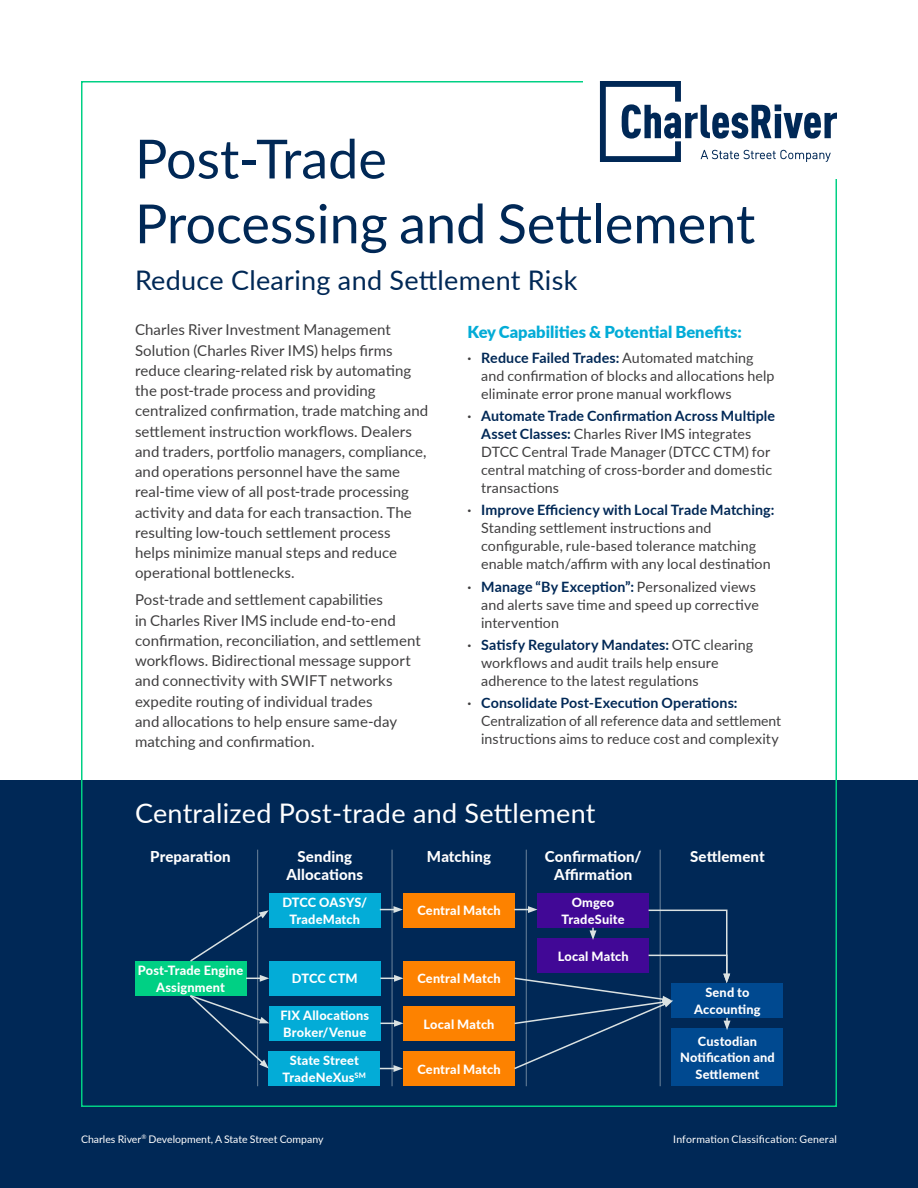
<style>
.page{position:relative;width:918px;height:1188px;background:#fff}
.page>*{position:absolute;margin:0;border:0;box-sizing:border-box;transform-origin:0 0}
.Headline{font:54px/64.8px "Lato";color:#002856}
.Stat_Headline{font:27px "Lato";letter-spacing:.01em;color:#fff}
.Stat_Headline-2{font:27px "Lato";letter-spacing:.01em;color:#002856}
.t1{font:900 16.5px "Lato";color:#03acd7}
.Body_Copy{font:15px/20.2px "Lato";letter-spacing:.005em;color:#3f3e3f}
.t2{font:800 15px/18px "Lato";letter-spacing:.01em;color:#fff;text-align:center}
.t3{font:14.25px/18px "Lato";letter-spacing:.005em;color:#3f3e3f}
.t4{font:800 12.75px/16.5px "Lato";letter-spacing:.015em;color:#fff;text-align:center}
.t5{font:800 12.75px "Lato";letter-spacing:-.005em;color:#fff}
.t6{font:10.5px "Lato";color:#fff}
.t7{font:10.5px "Lato";letter-spacing:.02em;color:#fff}
.s1{font-weight:700}
.s2{font-weight:700;color:#002856}
</style>
<div class="page">
<div style="left:0;top:780px;width:918px;height:408px;background:#002856"></div>
<hr style="left:257px;top:850px;width:1px;height:236px;background:#dbe2e2">
<hr style="left:392px;top:850px;width:1px;height:236px;background:#dbe2e2">
<hr style="left:526px;top:850px;width:1px;height:236px;background:#dbe2e2">
<hr style="left:660px;top:850px;width:1px;height:236px;background:#dbe2e2">
<div style="left:135px;top:961px;width:111px;height:35px;background:#00d084"></div>
<div style="left:269px;top:893px;width:111px;height:35px;background:#03acd7"></div>
<div style="left:403px;top:961px;width:112px;height:35px;background:#fd8200"></div>
<div style="left:403px;top:893px;width:112px;height:35px;background:#fd8200"></div>
<div style="left:403px;top:1051px;width:112px;height:35px;background:#fd8200"></div>
<div style="left:537px;top:893px;width:112px;height:35px;background:#410896"></div>
<div style="left:269px;top:1006px;width:111px;height:35px;background:#03acd7"></div>
<div style="left:403px;top:1006px;width:112px;height:35px;background:#fd8200"></div>
<div style="left:672px;top:983px;width:111px;height:35px;background:#004990"></div>
<div style="left:672px;top:1028px;width:111px;height:58px;background:#004990"></div>
<div style="left:269px;top:961px;width:111px;height:35px;background:#03acd7"></div>
<svg style="left:190px;top:910px;width:79px;height:53px"></svg>
<svg style="left:246px;top:975px;width:23px;height:7px"></svg>
<svg style="left:380px;top:975px;width:24px;height:7px"></svg>
<svg style="left:380px;top:1020px;width:24px;height:7px"></svg>
<div style="left:269px;top:1051px;width:111px;height:35px;background:#03acd7"></div>
<svg style="left:380px;top:1065px;width:23px;height:7px"></svg>
<svg style="left:190px;top:994px;width:79px;height:75px"></svg>
<svg style="left:380px;top:906px;width:23px;height:7px"></svg>
<svg style="left:514px;top:906px;width:216px;height:164px"></svg>
<svg style="left:600px;top:81px;width:237px;height:81px"></svg>
<p class="Headline" style="left:135px;top:124px;width:622px">Post-Trade<br>Processing and Settlement</p>
<p class="Stat_Headline-2" style="left:135px;top:261px;width:444px">Reduce Clearing and Settlement Risk</p>
<p class="Body_Copy" style="left:135px;top:319px;width:295px">Charles River Investment Management Solution (Charles River IMS) helps firms reduce clearing-related risk by automating the post-trade process and providing centralized confirmation, trade matching and settlement instruction workflows. Dealers and traders, portfolio managers, compliance, and operations personnel have the same real-time view of all post-trade processing activity and data for each transaction. The resulting low-touch settlement process helps minimize manual steps and reduce operational bottlenecks.</p>
<p class="Body_Copy" style="left:135px;top:589px;width:287px">Post-trade and settlement capabilities<br>in Charles River IMS include end-to-end confirmation, reconciliation, and settlement workflows. Bidirectional message support and connectivity with SWIFT networks expedite routing of individual trades<br>and allocations to help ensure same-day matching and confirmation.</p>
<p class="t1" style="left:468px;top:319px;width:276px">Key Capabilities &amp; Potential Benefits:</p>
<p class="t3" style="left:481px;top:348px;width:295px;text-indent:-14px"><span class="s1">·</span> <span class="s2">Reduce Failed Trades:</span> Automated matching and confirmation of blocks and allocations help eliminate error prone manual workflows</p>
<p class="t3" style="left:481px;top:406px;width:296px;text-indent:-14px"><span class="s1">·</span> <span class="s2">Automate Trade Confirmation Across Multiple Asset Classes:</span> Charles River IMS integrates DTCC Central Trade Manager (DTCC CTM) for central matching of cross-border and domestic transactions</p>
<p class="t3" style="left:481px;top:500px;width:295px;text-indent:-14px"><span class="s1">·</span> <span class="s2">Improve Efficiency with Local Trade Matching:<br></span>Standing settlement instructions and configurable, rule-based tolerance matching enable match/affirm with any local destination</p>
<p class="t3" style="left:481px;top:577px;width:279px;text-indent:-14px"><span class="s1">·</span> <span class="s2">Manage “By Exception”:</span> Personalized views and alerts save time and speed up corrective intervention</p>
<p class="t3" style="left:481px;top:635px;width:274px;text-indent:-14px"><span class="s1">·</span> <span class="s2">Satisfy Regulatory Mandates:</span> OTC clearing workflows and audit trails help ensure adherence to the latest regulations</p>
<p class="t3" style="left:481px;top:693px;width:302px;text-indent:-14px"><span class="s1">·</span> <span class="s2">Consolidate Post-Execution Operations:<br></span>Centralization of all reference data and settlement instructions aims to reduce cost and complexity</p>
<p class="Stat_Headline" style="left:135px;top:794px;width:462px">Centralized Post-trade and Settlement</p>
<p class="t2" style="left:150px;top:847px;width:82px">Preparation</p>
<p class="t2" style="left:287px;top:847px;width:78px">Sending<br>Allocations</p>
<p class="t2" style="left:427px;top:847px;width:66px">Matching</p>
<p class="t2" style="left:545px;top:847px;width:98px">Confirmation/<br>Affirmation</p>
<p class="t2" style="left:690px;top:847px;width:76px">Settlement</p>
<p class="t4" style="left:138px;top:962px;width:107px">Post-Trade Engine</p>
<p class="t4" style="left:156px;top:978px;width:70px">Assignment</p>
<p class="t5" style="left:282px;top:893px;width:86px">DTCC OASYS/</p>
<p class="t4" style="left:290px;top:910px;width:72px">TradeMatch</p>
<p class="t4" style="left:292px;top:970px;width:67px">DTCC CTM</p>
<p class="t4" style="left:280px;top:1007px;width:90px">FIX Allocations</p>
<p class="t4" style="left:283px;top:1023px;width:84px">Broker/Venue</p>
<p class="t4" style="left:283px;top:1052px;width:85px">State Street<br>TradeNeXus<sup>SM</sup></p>
<p class="t4" style="left:417px;top:902px;width:85px">Central Match</p>
<p class="t4" style="left:417px;top:970px;width:85px">Central Match</p>
<p class="t4" style="left:423px;top:1015px;width:73px">Local Match</p>
<p class="t4" style="left:417px;top:1060px;width:85px">Central Match</p>
<p class="t4" style="left:572px;top:894px;width:44px">Omgeo</p>
<p class="t4" style="left:562px;top:910px;width:64px">TradeSuite</p>
<p class="t4" style="left:558px;top:947px;width:73px">Local Match</p>
<p class="t4" style="left:694px;top:984px;width:68px">Send to<br>Accounting</p>
<p class="t4" style="left:680px;top:1032px;width:96px">Custodian<br>Notification and<br>Settlement</p>
<p class="t6" style="left:81px;top:1132px;width:244px">Charles River<sup>®</sup> Development, A State Street Company</p>
<p class="t7" style="left:673px;top:1132px;width:165px">Information Classification: General</p>
</div>
